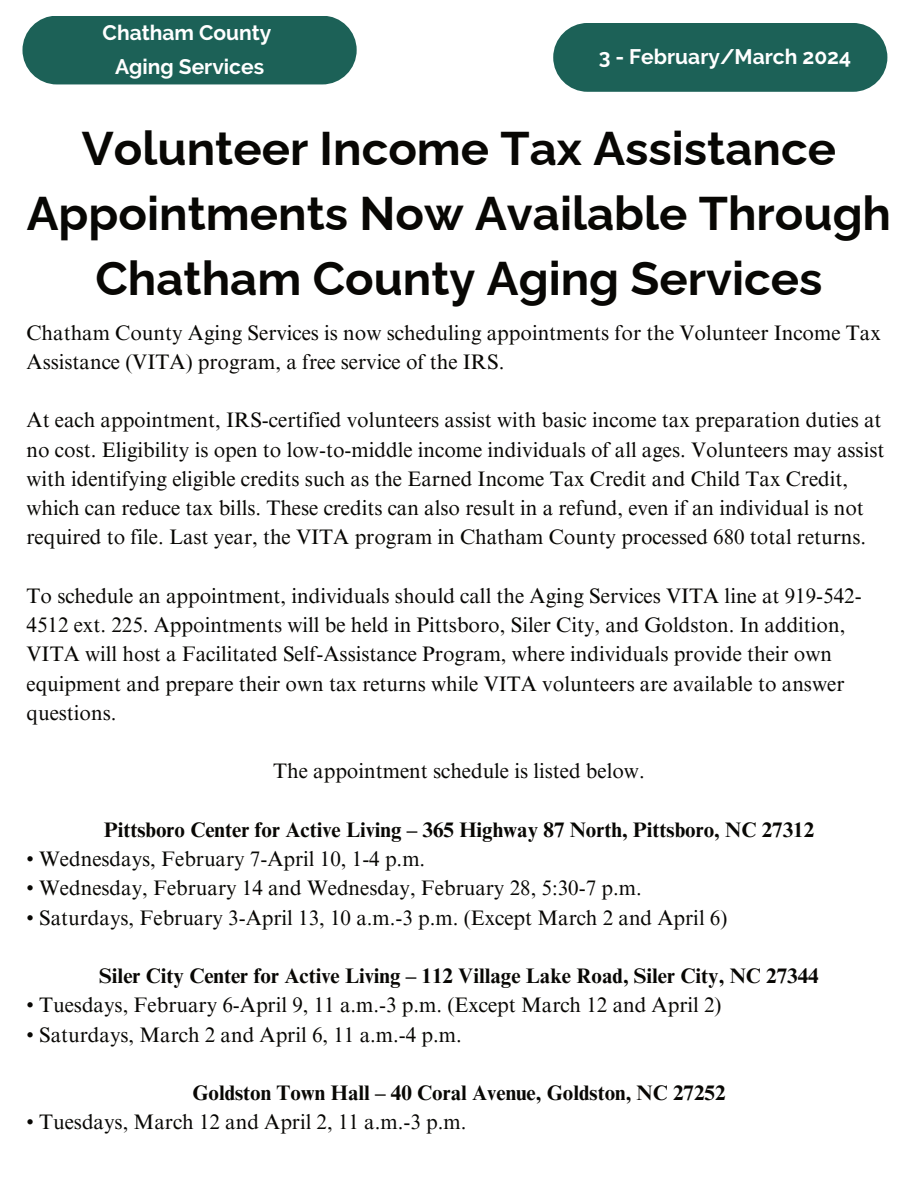
<style>
.page{position:relative;width:918px;height:1188px;background:#fff}
.page>*{position:absolute;margin:0;border:0;box-sizing:border-box;transform-origin:0 0}
.t1{font:700 47.25px/65.2px "Raleway";color:#080704;text-align:center}
.t2{font:21px/29.2px "Times NRMT Pro";color:#080704}
.t3{font:700 21px "Times NRMT Pro";color:#080704}
.t4{font:700 21px/33.8px "Raleway";color:#fff;text-align:center}
</style>
<div class="page">
<div style="left:22px;top:16px;width:335px;height:68px;background:#1c6157;border-radius:34px"></div>
<div style="left:553px;top:23px;width:334px;height:69px;background:#1c6157;border-radius:34px"></div>
<p class="t4" style="left:103px;top:16px;width:170px">Chatham County<br>Aging Services</p>
<p class="t4" style="left:599px;top:40px;width:254px">3 - February/March 2024</p>
<h1 class="t1" style="left:27px;top:110px;width:866px">Volunteer Income Tax Assistance<br>Appointments Now Available Through<br>Chatham County Aging Services</h1>
<p class="t2" style="left:27px;top:319px;width:856px">Chatham County Aging Services is now scheduling appointments for the Volunteer Income Tax<br>Assistance (VITA) program, a free service of the IRS.</p>
<p class="t2" style="left:27px;top:407px;width:859px">At each appointment, IRS-certified volunteers assist with basic income tax preparation duties at no cost. Eligibility is open to low-to-middle income individuals of all ages. Volunteers may assist with identifying eligible credits such as the Earned Income Tax Credit and Child Tax Credit, which can reduce tax bills. These credits can also result in a refund, even if an individual is not required to file. Last year, the VITA program in Chatham County processed 680 total returns.</p>
<p class="t2" style="left:27px;top:582px;width:837px">To schedule an appointment, individuals should call the Aging Services VITA line at 919-542- 4512 ext. 225. Appointments will be held in Pittsboro, Siler City, and Goldston. In addition, VITA will host a Facilitated Self-Assistance Program, where individuals provide their own equipment and prepare their own tax returns while VITA volunteers are available to answer questions.</p>
<p class="t2" style="left:273px;top:758px;width:373px">The appointment schedule is listed below.</p>
<p class="t3" style="left:104px;top:817px;width:712px">Pittsboro Center for Active Living – 365 Highway 87 North, Pittsboro, NC 27312</p>
<p class="t2" style="left:27px;top:846px;width:400px">• Wednesdays, February 7-April 10, 1-4 p.m.</p>
<p class="t2" style="left:27px;top:875px;width:617px">• Wednesday, February 14 and Wednesday, February 28, 5:30-7 p.m.</p>
<p class="t2" style="left:27px;top:904px;width:702px">• Saturdays, February 3-April 13, 10 a.m.-3 p.m. (Except March 2 and April 6)</p>
<p class="t3" style="left:99px;top:963px;width:721px">Siler City Center for Active Living – 112 Village Lake Road, Siler City, NC 27344</p>
<p class="t2" style="left:27px;top:992px;width:697px">• Tuesdays, February 6-April 9, 11 a.m.-3 p.m. (Except March 12 and April 2)</p>
<p class="t2" style="left:27px;top:1021px;width:437px">• Saturdays, March 2 and April 6, 11 a.m.-4 p.m.</p>
<p class="t3" style="left:192px;top:1080px;width:535px">Goldston Town Hall – 40 Coral Avenue, Goldston, NC 27252</p>
<p class="t2" style="left:27px;top:1109px;width:441px">• Tuesdays, March 12 and April 2, 11 a.m.-3 p.m.</p>
</div>
